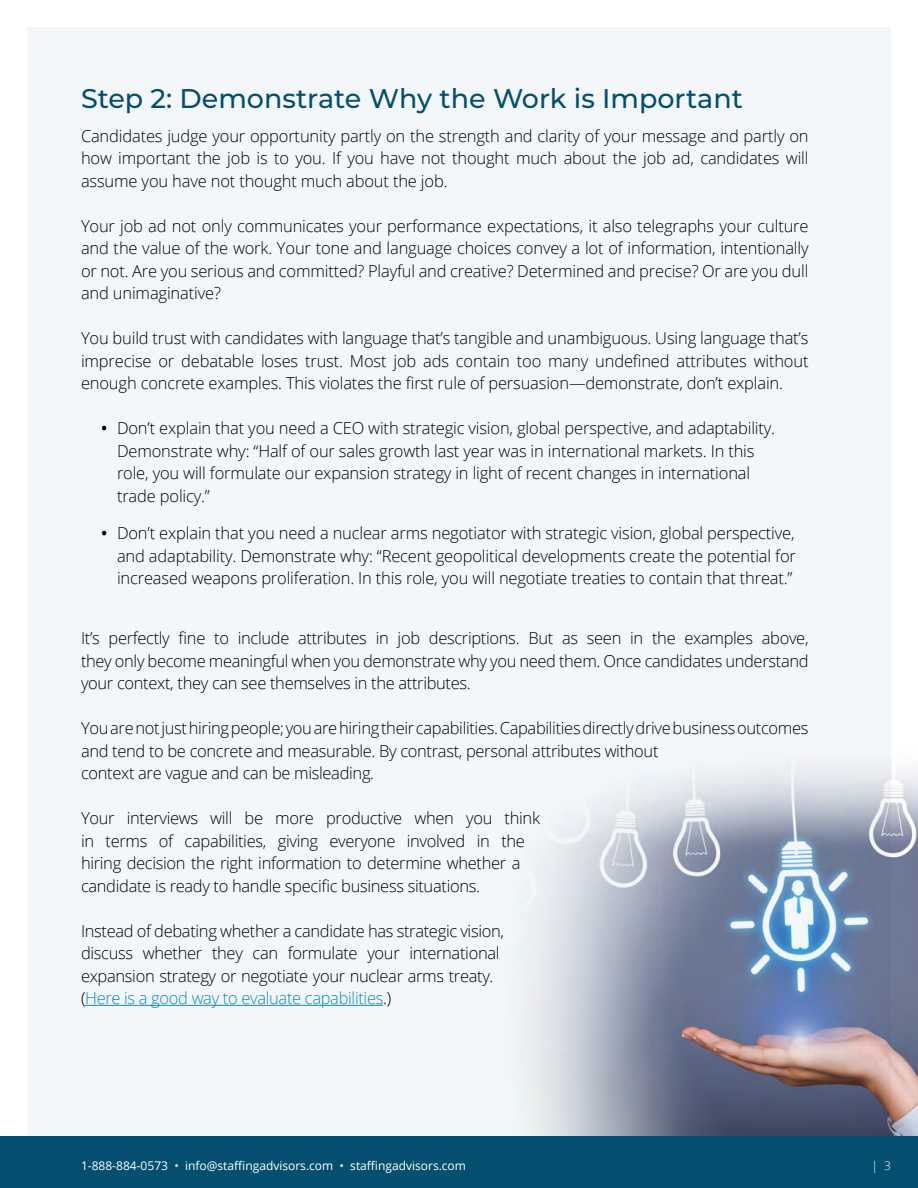
<style>
.page{position:relative;width:918px;height:1188px;background:#fff}
.page>*{position:absolute;margin:0;border:0;box-sizing:border-box;transform-origin:0 0}
.t1{font:500 27px "Montserrat";color:#044f70}
.t2{font:300 16.5px/22.5px "Open Sans";letter-spacing:-.02em;color:#000;text-align:justify}
.t3{font:12px "Open Sans";color:#fff}
.t4{font:300 12px "Open Sans";color:#fff}
.s1{font-weight:600}
.s2{color:#0988bd}
</style>
<div class="page">
<div style="left:27px;top:27px;width:864px;height:1109px;background:#f4f7f9"></div>
<div style="left:0;top:1136px;width:918px;height:52px;background:#044f70"></div>
<img style="left:531px;top:769px;width:387px;height:367px">
<hr style="left:85px;top:1005px;width:298px;height:1px;background:#0988bd">
<h1 class="t1" style="left:81px;top:80px;width:664px">Step 2: Demonstrate Why the Work is Important</h1>
<p class="t2" style="left:81px;top:124px;width:729px">Candidates judge your opportunity partly on the strength and clarity of your message and partly on how important the job is to you. If you have not thought much about the job ad, candidates will assume you have not thought much about the job.</p>
<p class="t2" style="left:81px;top:214px;width:729px">Your job ad not only communicates your performance expectations, it also telegraphs your culture and the value of the work. Your tone and language choices convey a lot of information, intentionally or not. Are you serious and committed? Playful and creative? Determined and precise? Or are you dull and unimaginative?</p>
<p class="t2" style="left:81px;top:326px;width:729px">You build trust with candidates with language that’s tangible and unambiguous. Using language that’s imprecise or debatable loses trust. Most job ads contain too many undefined attributes without enough concrete examples. This violates the first rule of persuasion—demonstrate, don’t explain.</p>
<p class="t2" style="left:117px;top:416px;width:660px;text-align:left;text-indent:-16px"><span class="s1">•</span> Don’t explain that you need a CEO with strategic vision, global perspective, and adaptability.<br>Demonstrate why: “Half of our sales growth last year was in international markets. In this role, you will formulate our expansion strategy in light of recent changes in international trade policy.”</p>
<p class="t2" style="left:117px;top:521px;width:680px;text-indent:-16px"><span class="s1">•</span> Don’t explain that you need a nuclear arms negotiator with strategic vision, global perspective, and adaptability. Demonstrate why: “Recent geopolitical developments create the potential for increased weapons proliferation. In this role, you will negotiate treaties to contain that threat.”</p>
<p class="t2" style="left:81px;top:626px;width:729px">It’s perfectly fine to include attributes in job descriptions. But as seen in the examples above, they only become meaningful when you demonstrate why you need them. Once candidates understand your context, they can see themselves in the attributes.</p>
<p class="t2" style="left:81px;top:716px;width:729px;text-align:left">You are not just hiring people; you are hiring their capabilities. Capabilities directly drive business outcomes and tend to be concrete and measurable. By contrast, personal attributes without<br>context are vague and can be misleading.</p>
<p class="t2" style="left:81px;top:806px;width:461px;text-align:left">Your interviews will be more productive when you think in terms of capabilities, giving everyone involved in the hiring decision the right information to determine whether a candidate is ready to handle specific business situations.</p>
<p class="t2" style="left:81px;top:919px;width:425px;text-align:left">Instead of debating whether a candidate has strategic vision, discuss whether they can formulate your international expansion strategy or negotiate your nuclear arms treaty. (<span class="s2">Here is a good way to evaluate capabilities</span>.)</p>
<p class="t3" style="left:81px;top:1157px;width:387px">1-888-884-0573 • info@staffingadvisors.com • staffingadvisors.com</p>
<p class="t4" style="left:871px;top:1158px;width:21px">| 3</p>
</div>
